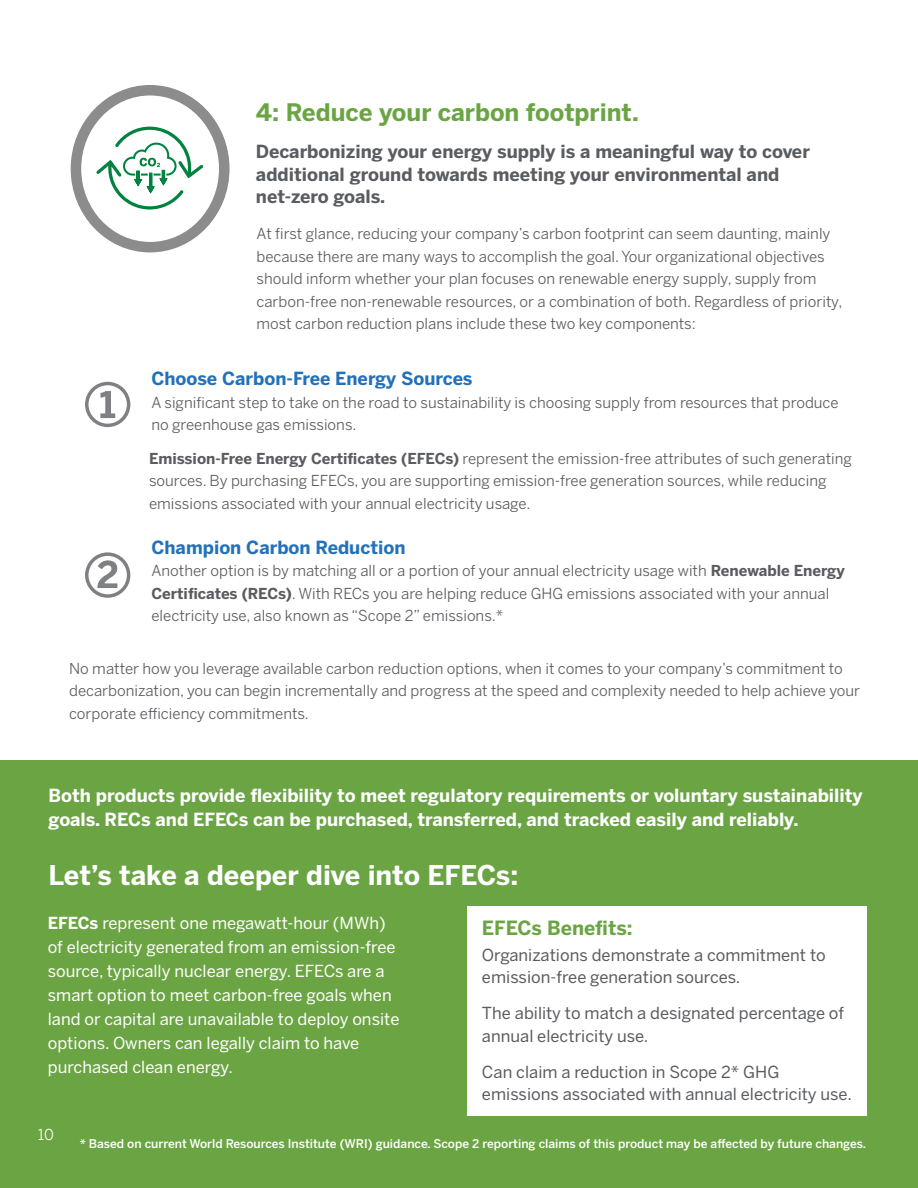
<style>
.page{position:relative;width:918px;height:1188px;background:#fff}
.page>*{position:absolute;margin:0;border:0;box-sizing:border-box;transform-origin:0 0}
.t1{font:700 27px "Benton Sans";color:#fff}
.t2{font:700 24px "Benton Sans";color:#6ba543}
.t3{font:700 19.5px "Benton Sans";letter-spacing:-.005em;color:#6ba543}
.t4{font:700 18px/24px "Benton Sans";color:#fff}
.t5{font:700 18px/22.5px "Benton Sans";color:#595c60}
.t6{font:700 18px "Benton Sans";color:#2372b9}
.t7{font:16.5px/24px "Benton Sans";color:#fff}
.t8{font:16.5px/22.5px "Benton Sans";color:#595c60}
.t9{font:15px/22.5px "Benton Sans";color:#595c60}
.t10{font:15px "Benton Sans";color:#fff}
.t11{font:500 12px "Benton Sans";color:#fff}
.s1{font-weight:700}
</style>
<div class="page">
<div style="left:0;top:760px;width:918px;height:428px;background:#6ba543"></div>
<div style="left:467px;top:906px;width:399px;height:210px;background:#fff"></div>
<svg style="left:85px;top:382px;width:45px;height:45px"></svg>
<svg style="left:85px;top:552px;width:45px;height:46px"></svg>
<div style="left:71px;top:86px;width:158px;height:166px;background:#8b8c8b;border-radius:50%"></div>
<svg style="left:76px;top:90px;width:148px;height:157px;fill:#fff"></svg>
<div style="left:71px;top:85px;width:159px;height:167px;border:10px solid #8b8c8b;border-radius:50%"></div>
<svg style="left:96px;top:127px;width:107px;height:83px"></svg>
<h2 class="t2" style="left:256px;top:98px;width:385px">4: Reduce your carbon footprint.</h2>
<p class="t5" style="left:256px;top:140px;width:555px">Decarbonizing your energy supply is a meaningful way to cover additional ground towards meeting your environmental and net-zero goals.</p>
<p class="t9" style="left:257px;top:222px;width:587px">At first glance, reducing your company’s carbon footprint can seem daunting, mainly because there are many ways to accomplish the goal. Your organizational objectives should inform whether your plan focuses on renewable energy supply, supply from carbon-free non-renewable resources, or a combination of both. Regardless of priority, most carbon reduction plans include these two key components:</p>
<p class="t6" style="left:151px;top:368px;width:323px">Choose Carbon-Free Energy Sources</p>
<p class="t9" style="left:151px;top:391px;width:689px">A significant step to take on the road to sustainability is choosing supply from resources that produce no greenhouse gas emissions.</p>
<p class="t9" style="left:149px;top:447px;width:704px"><span class="s1">Emission-Free Energy Certificates (EFECs)</span> represent the emission-free attributes of such generating sources. By purchasing EFECs, you are supporting emission-free generation sources, while reducing emissions associated with your annual electricity usage.</p>
<p class="t6" style="left:151px;top:536px;width:256px">Champion Carbon Reduction</p>
<p class="t9" style="left:151px;top:559px;width:695px">Another option is by matching all or a portion of your annual electricity usage with <span class="s1">Renewable Energy<br>Certificates (RECs)</span>. With RECs you are helping reduce GHG emissions associated with your annual electricity use, also known as “Scope 2” emissions.*</p>
<p class="t9" style="left:69px;top:657px;width:793px">No matter how you leverage available carbon reduction options, when it comes to your company’s commitment to decarbonization, you can begin incrementally and progress at the speed and complexity needed to help achieve your corporate efficiency commitments.</p>
<p class="t4" style="left:49px;top:783px;width:816px">Both products provide flexibility to meet regulatory requirements or voluntary sustainability goals. RECs and EFECs can be purchased, transferred, and tracked easily and reliably.</p>
<h1 class="t1" style="left:49px;top:859px;width:471px">Let’s take a deeper dive into EFECs:</h1>
<p class="t7" style="left:48px;top:911px;width:353px"><span class="s1">EFECs</span> represent one megawatt-hour (MWh) of electricity generated from an emission-free source, typically nuclear energy. EFECs are a smart option to meet carbon-free goals when land or capital are unavailable to deploy onsite options. Owners can legally claim to have purchased clean energy.</p>
<h3 class="t3" style="left:482px;top:916px;width:152px">EFECs Benefits:</h3>
<p class="t8" style="left:482px;top:943px;width:345px">Organizations demonstrate a commitment to emission-free generation sources.</p>
<p class="t8" style="left:482px;top:1002px;width:364px">The ability to match a designated percentage of annual electricity use.</p>
<p class="t8" style="left:482px;top:1060px;width:371px">Can claim a reduction in Scope 2* GHG emissions associated with annual electricity use.</p>
<p class="t10" style="left:38px;top:1126px;width:18px">10</p>
<p class="t11" style="left:80px;top:1137px;width:788px">* Based on current World Resources Institute (WRI) guidance. Scope 2 reporting claims of this product may be affected by future changes.</p>
</div>
